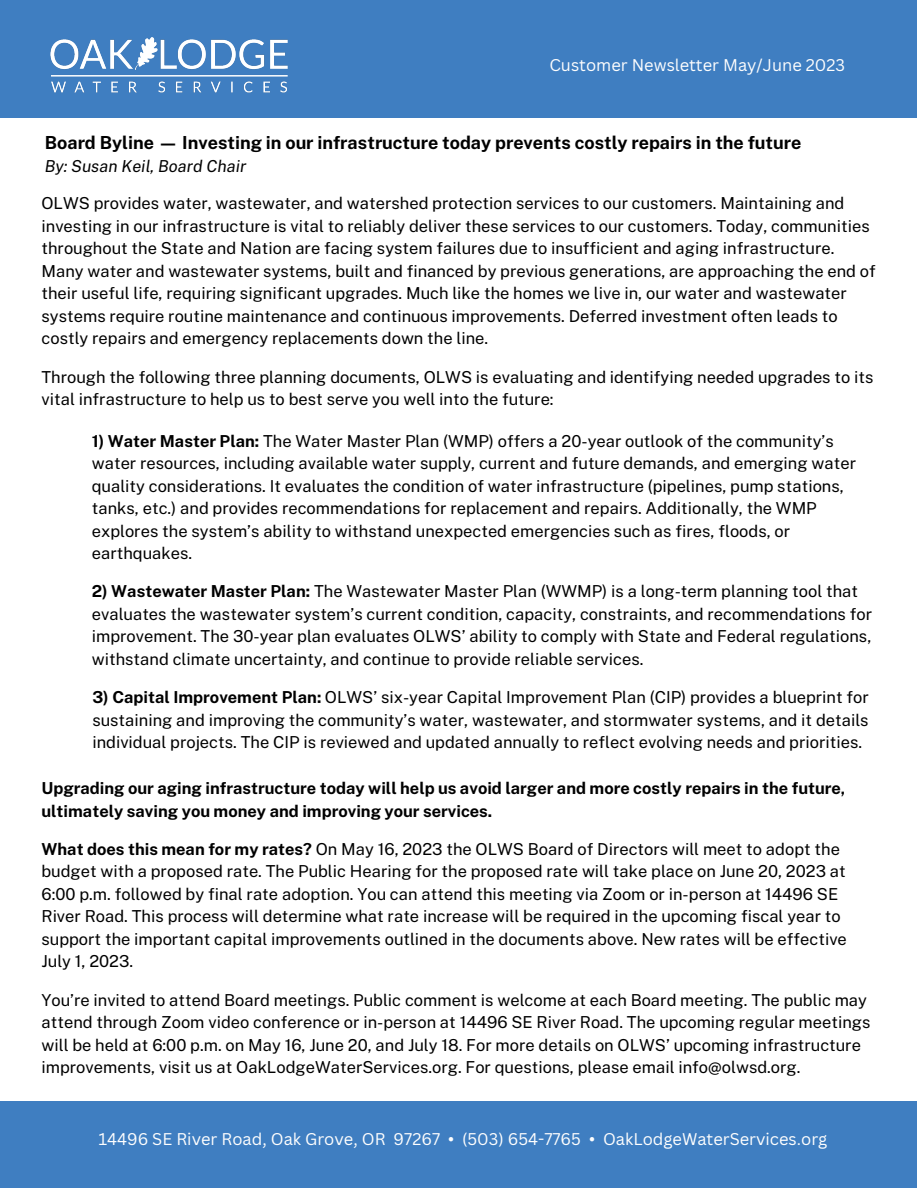
<style>
.page{position:relative;width:918px;height:1188px;background:#fff}
.page>*{position:absolute;margin:0;border:0;box-sizing:border-box;transform-origin:0 0}
.t1{font:700 18px "Public Sans";color:#000}
.t2{font:16.5px/22.5px "Public Sans";color:#000}
.t3{font:700 16.5px/22.5px "Public Sans";color:#000}
.t4{font:16.5px "Canva Sans";color:#fefefe}
.t5{font:italic 16.5px "Public Sans";color:#000}
.s1{font-weight:700}
</style>
<div class="page">
<div style="left:0;top:0;width:917px;height:118px;background:#3f7ec1"></div>
<img style="left:50px;top:37px;width:238px;height:56px">
<div style="left:0;top:1101px;width:917px;height:87px;background:#3f7ec1"></div>
<p class="t4" style="left:549px;top:53px;width:297px">Customer Newsletter May/June 2023</p>
<p class="t1" style="left:45px;top:132px;width:758px">Board Byline — Investing in our infrastructure today prevents costly repairs in the future</p>
<p class="t5" style="left:45px;top:156px;width:203px">By: Susan Keil, Board Chair</p>
<p class="t2" style="left:42px;top:192px;width:836px">OLWS provides water, wastewater, and watershed protection services to our customers. Maintaining and investing in our infrastructure is vital to reliably deliver these services to our customers. Today, communities throughout the State and Nation are facing system failures due to insufficient and aging infrastructure.<br>Many water and wastewater systems, built and financed by previous generations, are approaching the end of their useful life, requiring significant upgrades. Much like the homes we live in, our water and wastewater systems require routine maintenance and continuous improvements. Deferred investment often leads to costly repairs and emergency replacements down the line.</p>
<p class="t2" style="left:42px;top:365px;width:834px">Through the following three planning documents, OLWS is evaluating and identifying needed upgrades to its vital infrastructure to help us to best serve you well into the future:</p>
<p class="t2" style="left:92px;top:430px;width:766px"><span class="s1">1) Water Master Plan:</span> The Water Master Plan (WMP) offers a 20-year outlook of the community’s water resources, including available water supply, current and future demands, and emerging water quality considerations. It evaluates the condition of water infrastructure (pipelines, pump stations, tanks, etc.) and provides recommendations for replacement and repairs. Additionally, the WMP explores the system’s ability to withstand unexpected emergencies such as fires, floods, or earthquakes.</p>
<p class="t2" style="left:92px;top:580px;width:782px"><span class="s1">2) Wastewater Master Plan:</span> The Wastewater Master Plan (WWMP) is a long-term planning tool that evaluates the wastewater system’s current condition, capacity, constraints, and recommendations for improvement. The 30-year plan evaluates OLWS’ ability to comply with State and Federal regulations, withstand climate uncertainty, and continue to provide reliable services.</p>
<p class="t2" style="left:92px;top:686px;width:778px;text-align:justify"><span class="s1">3) Capital Improvement Plan:</span> OLWS’ six-year Capital Improvement Plan (CIP) provides a blueprint for sustaining and improving the community’s water, wastewater, and stormwater systems, and it details individual projects. The CIP is reviewed and updated annually to reflect evolving needs and priorities.</p>
<p class="t3" style="left:42px;top:777px;width:805px">Upgrading our aging infrastructure today will help us avoid larger and more costly repairs in the future, ultimately saving you money and improving your services.</p>
<p class="t2" style="left:42px;top:838px;width:807px"><span class="s1">What does this mean for my rates?</span> On May 16, 2023 the OLWS Board of Directors will meet to adopt the budget with a proposed rate. The Public Hearing for the proposed rate will take place on June 20, 2023 at 6:00 p.m. followed by final rate adoption. You can attend this meeting via Zoom or in-person at 14496 SE River Road. This process will determine what rate increase will be required in the upcoming fiscal year to support the important capital improvements outlined in the documents above. New rates will be effective July 1, 2023.</p>
<p class="t2" style="left:42px;top:989px;width:831px">You’re invited to attend Board meetings. Public comment is welcome at each Board meeting. The public may attend through Zoom video conference or in-person at 14496 SE River Road. The upcoming regular meetings will be held at 6:00 p.m. on May 16, June 20, and July 18. For more details on OLWS’ upcoming infrastructure improvements, visit us at OakLodgeWaterServices.org. For questions, please email info@olwsd.org.</p>
<p class="t4" style="left:98px;top:1128px;width:730px">14496 SE River Road, Oak Grove, OR 97267 • (503) 654-7765 • OakLodgeWaterServices.org</p>
</div>
